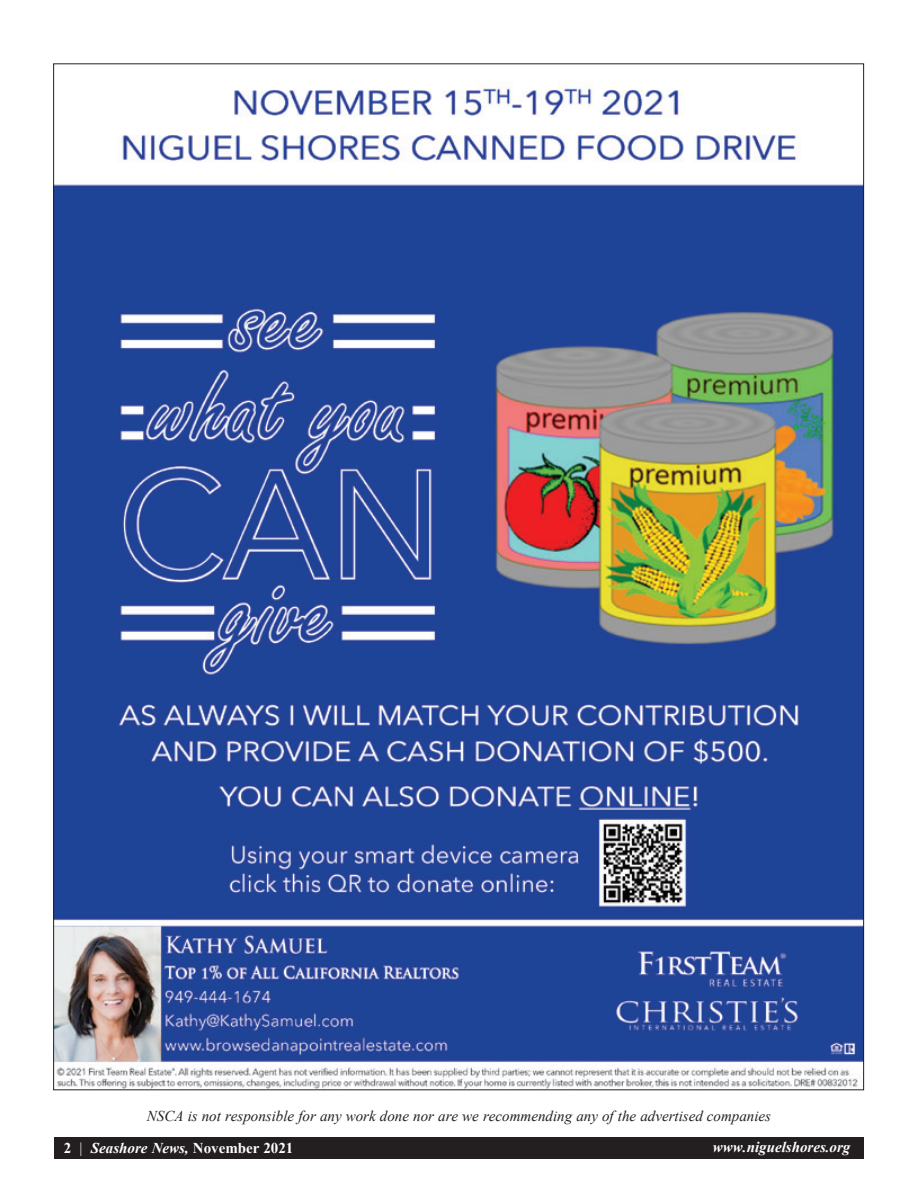
<style>
.page{position:relative;width:918px;height:1188px;background:#fff}
.page>*{position:absolute;margin:0;border:0;box-sizing:border-box;transform-origin:0 0}
.t1{font:italic 15px "Times New Roman";color:#231f20}
.t2{font:700 15px "Times New Roman";color:#fff}
.t3{font:italic 700 15px "Times New Roman";color:#fff}
.s1{font-weight:400}
.s2{font-style:italic}
</style>
<div class="page">
<img style="left:55px;top:82px;width:807px;height:1006px">
<div style="left:54px;top:1137px;width:810px;height:21px;background:#231f20"></div>
<p class="t1" style="left:147px;top:1106px;width:626px">NSCA is not responsible for any work done nor are we recommending any of the advertised companies</p>
<p class="t2" style="left:64px;top:1137px;width:231px">2 <span class="s1">|</span> <span class="s2">Seashore News,</span> November 2021</p>
<p class="t3" style="left:713px;top:1137px;width:139px">www.niguelshores.org</p>
</div>
